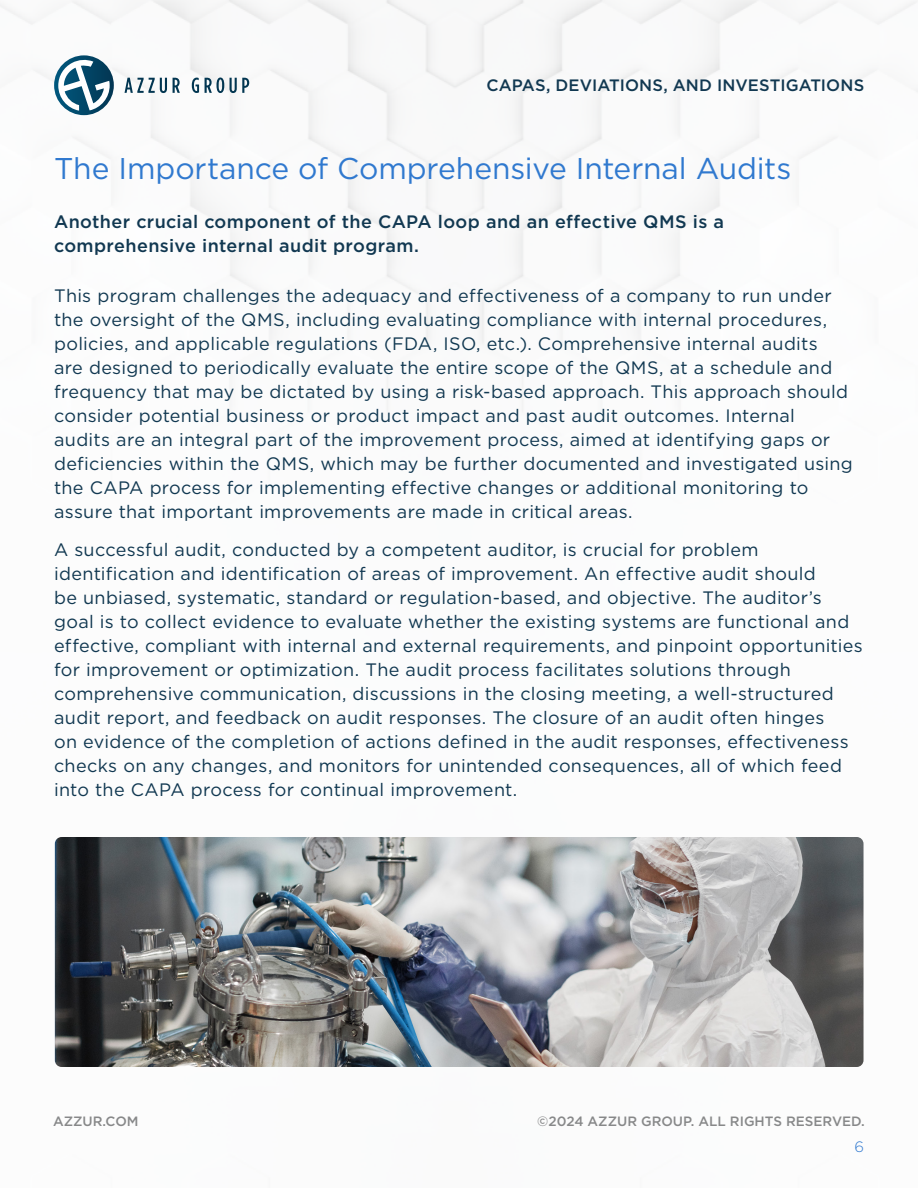
<style>
.page{position:relative;width:918px;height:1188px;background:#fff}
.page>*{position:absolute;margin:0;border:0;box-sizing:border-box;transform-origin:0 0}
.Paragraph_Style_2{font:30px "Gotham";letter-spacing:-.005em;color:#3079cf}
.Paragraph_Style_2-2{font:18px/24px "Gotham";letter-spacing:.015em;color:#113851}
.Paragraph_Style_2-3{font:500 18px/24px "Gotham";letter-spacing:.02em;color:#113851}
.t1{font:500 16.5px "Gotham";letter-spacing:.005em;color:#113851}
.Paragraph{font:300 15px "Gotham";color:#3079cf}
.t2{font:500 13.5px "Gotham";color:#878889}
</style>
<div class="page">
<img style="left:0;top:0;width:918px;height:1062px">
<svg style="left:54px;top:55px;width:60px;height:60px"></svg>
<svg style="left:58px;top:59px;width:52px;height:52px"></svg>
<svg style="left:125px;top:78px;width:42px;height:15px"></svg>
<svg style="left:173px;top:78px;width:7px;height:15px"></svg>
<svg style="left:192px;top:78px;width:7px;height:15px"></svg>
<svg style="left:205px;top:78px;width:19px;height:15px"></svg>
<svg style="left:230px;top:78px;width:19px;height:15px"></svg>
<img style="left:55px;top:837px;width:809px;height:230px">
<p class="t1" style="left:486px;top:76px;width:379px">CAPAS, DEVIATIONS, AND INVESTIGATIONS</p>
<p class="Paragraph_Style_2" style="left:54px;top:151px;width:739px">The Importance of Comprehensive Internal Audits</p>
<p class="Paragraph_Style_2-3" style="left:54px;top:209px;width:671px">Another crucial component of the CAPA loop and an effective QMS is a comprehensive internal audit program.</p>
<p class="Paragraph_Style_2-2" style="left:54px;top:284px;width:800px">This program challenges the adequacy and effectiveness of a company to run under the oversight of the QMS, including evaluating compliance with internal procedures, policies, and applicable regulations (FDA, ISO, etc.). Comprehensive internal audits<br>are designed to periodically evaluate the entire scope of the QMS, at a schedule and frequency that may be dictated by using a risk-based approach. This approach should consider potential business or product impact and past audit outcomes. Internal audits are an integral part of the improvement process, aimed at identifying gaps or deficiencies within the QMS, which may be further documented and investigated using the CAPA process for implementing effective changes or additional monitoring to assure that important improvements are made in critical areas.</p>
<p class="Paragraph_Style_2-2" style="left:54px;top:537px;width:810px">A successful audit, conducted by a competent auditor, is crucial for problem identification and identification of areas of improvement. An effective audit should<br>be unbiased, systematic, standard or regulation-based, and objective. The auditor’s goal is to collect evidence to evaluate whether the existing systems are functional and effective, compliant with internal and external requirements, and pinpoint opportunities for improvement or optimization. The audit process facilitates solutions through comprehensive communication, discussions in the closing meeting, a well-structured audit report, and feedback on audit responses. The closure of an audit often hinges<br>on evidence of the completion of actions defined in the audit responses, effectiveness checks on any changes, and monitors for unintended consequences, all of which feed into the CAPA process for continual improvement.</p>
<p class="t2" style="left:53px;top:1114px;width:87px">AZZUR.COM</p>
<p class="t2" style="left:537px;top:1114px;width:329px">©2024 AZZUR GROUP. ALL RIGHTS RESERVED.</p>
<p class="Paragraph" style="left:855px;top:1138px;width:11px">6</p>
</div>
